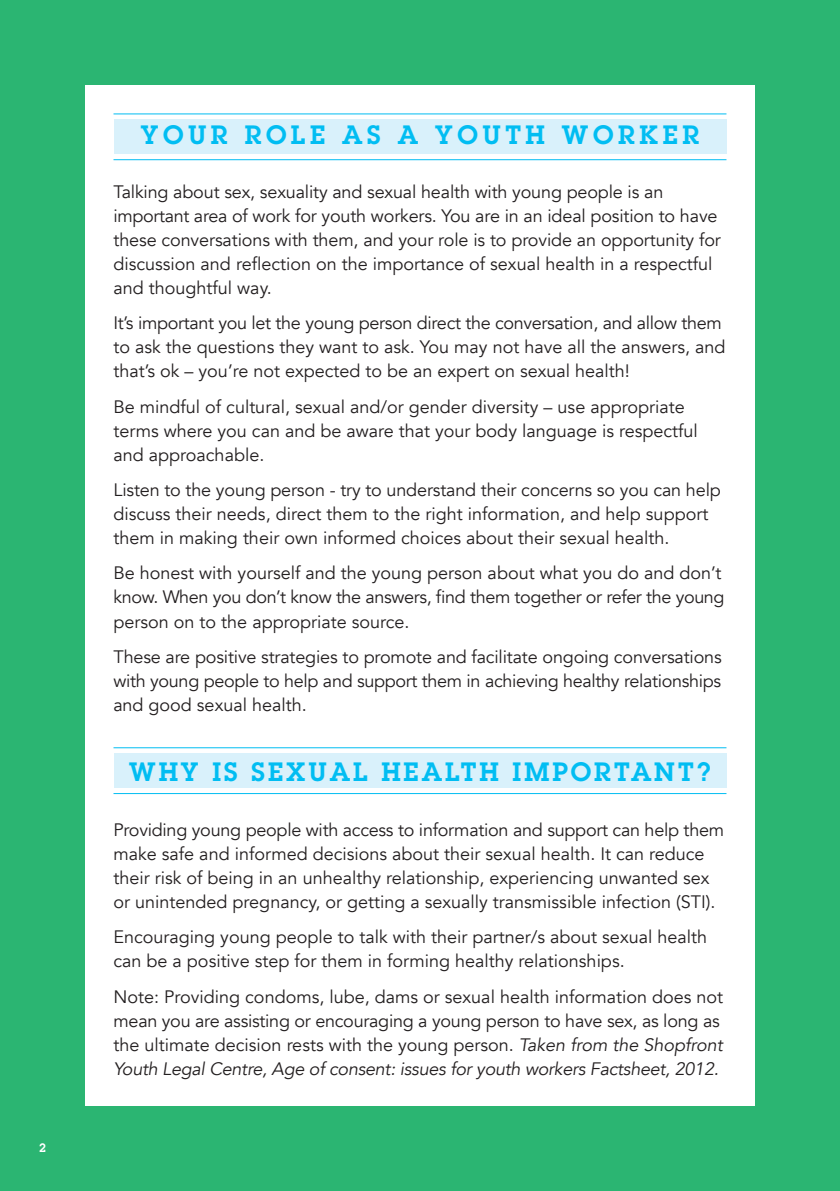
<style>
.page{position:relative;width:840px;height:1191px;background:#fff}
.page>*{position:absolute;margin:0;border:0;box-sizing:border-box;transform-origin:0 0}
.t1{font:600 26px "Lubalin Graph";letter-spacing:.115em;color:#01bdf2}
.t2{font:600 26px "Lubalin Graph";letter-spacing:.18em;color:#01bdf2}
.t3{font:18px/24px "Avenir";color:#231f20}
.t4{font:600 12px "Lubalin Graph";color:#fff}
.s1{font-style:italic}
</style>
<div class="page">
<div style="left:0;top:0;width:839px;height:1191px;background:#2bb572"></div>
<div style="left:85px;top:85px;width:669px;height:1021px;background:#fff"></div>
<div style="left:113px;top:120px;width:613px;height:34px;background:#d9f1fb"></div>
<hr style="left:113px;top:113px;width:613px;height:1px;background:#01bdf2">
<hr style="left:113px;top:159px;width:613px;height:1px;background:#01bdf2">
<div style="left:113px;top:753px;width:613px;height:34px;background:#d9f1fb"></div>
<hr style="left:113px;top:747px;width:613px;height:1px;background:#01bdf2">
<hr style="left:113px;top:793px;width:613px;height:1px;background:#01bdf2">
<p class="t4" style="left:39px;top:1139px;width:8px">2</p>
<h1 class="t2" style="left:141px;top:118px;width:559px">YOUR ROLE AS A YOUTH WORKER</h1>
<p class="t3" style="left:113px;top:180px;width:608px">Talking about sex, sexuality and sexual health with young people is an important area of work for youth workers. You are in an ideal position to have these conversations with them, and your role is to provide an opportunity for discussion and reflection on the importance of sexual health in a respectful and thoughtful way.</p>
<p class="t3" style="left:113px;top:311px;width:613px">It’s important you let the young person direct the conversation, and allow them to ask the questions they want to ask. You may not have all the answers, and that’s ok – you’re not expected to be an expert on sexual health!</p>
<p class="t3" style="left:113px;top:395px;width:585px">Be mindful of cultural, sexual and/or gender diversity – use appropriate terms where you can and be aware that your body language is respectful and approachable.</p>
<p class="t3" style="left:113px;top:478px;width:608px">Listen to the young person - try to understand their concerns so you can help discuss their needs, direct them to the right information, and help support them in making their own informed choices about their sexual health.</p>
<p class="t3" style="left:113px;top:561px;width:612px">Be honest with yourself and the young person about what you do and don’t know. When you don’t know the answers, find them together or refer the young person on to the appropriate source.</p>
<p class="t3" style="left:113px;top:645px;width:609px;text-align:justify">These are positive strategies to promote and facilitate ongoing conversations with young people to help and support them in achieving healthy relationships and good sexual health.</p>
<h1 class="t1" style="left:129px;top:754px;width:582px">WHY IS SEXUAL HEALTH IMPORTANT?</h1>
<p class="t3" style="left:113px;top:818px;width:612px">Providing young people with access to information and support can help them make safe and informed decisions about their sexual health. It can reduce their risk of being in an unhealthy relationship, experiencing unwanted sex or unintended pregnancy, or getting a sexually transmissible infection (STI).</p>
<p class="t3" style="left:113px;top:925px;width:594px">Encouraging young people to talk with their partner/s about sexual health can be a positive step for them in forming healthy relationships.</p>
<p class="t3" style="left:113px;top:984px;width:611px">Note: Providing condoms, lube, dams or sexual health information does not mean you are assisting or encouraging a young person to have sex, as long as the ultimate decision rests with the young person. <span class="s1">Taken from the Shopfront Youth Legal Centre, Age of consent: issues for youth workers Factsheet, 2012.</span></p>
</div>
